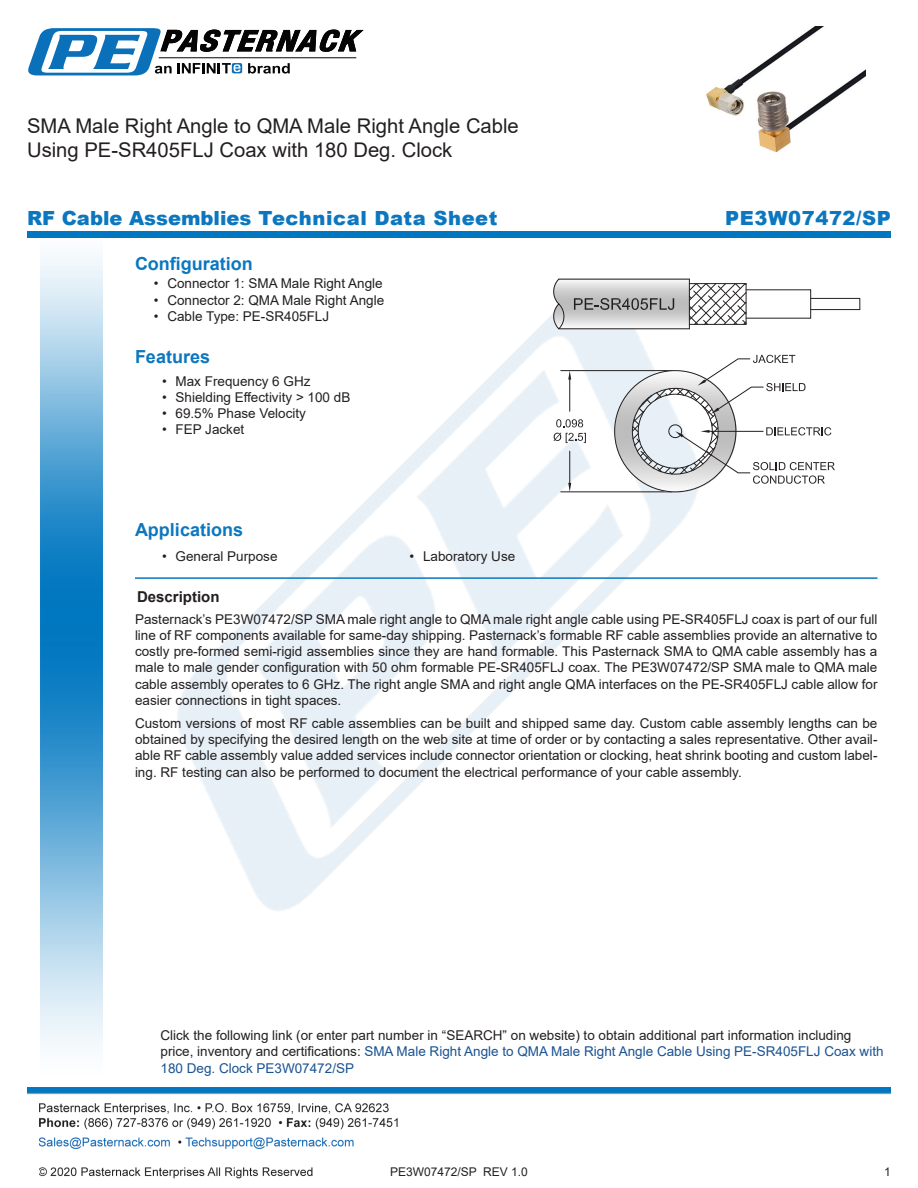
<style>
.page{position:relative;width:918px;height:1188px;background:#fff}
.page>*{position:absolute;margin:0;border:0;box-sizing:border-box;transform-origin:0 0}
.Web_Description_Para{font:20.25px/24.3px "Arial";color:#231f20}
.t1{font:900 19.5px "Arial";letter-spacing:.01em;color:#0c77be}
.t2{font:900 19.5px "Arial";letter-spacing:.03em;color:#0c77be}
.Head1{font:700 18px "Arial";color:#0c77be}
.Head1-2{font:700 15px "Arial";color:#231f20}
.MarketingDescription{font:13.5px/16.2px "Arial";color:#231f20;text-align:justify}
.Description_and_PN_L{font:13.5px/16.2px "Arial";color:#231f20}
.t3{font:12px "Arial";color:#231f20}
.s1{color:#1a5392}
</style>
<div class="page">
<img style="left:39px;top:1103px;width:359px;height:76px">
<img style="left:102px;top:255px;width:710px;height:715px">
<img style="left:27px;top:1088px;width:864px;height:7px">
<img style="left:40px;top:237px;width:62px;height:811px">
<div style="left:27px;top:231px;width:864px;height:6px;background:#0177c0"></div>
<svg style="left:28px;top:28px;width:336px;height:47px"></svg>
<hr style="left:135px;top:577px;width:743px;height:2px;background:#0c77be">
<hr style="left:561px;top:492px;width:111px;height:1px;background:#231f20">
<img style="left:553px;top:279px;width:184px;height:213px">
<hr style="left:559px;top:329px;width:130px;height:1px;background:#231f20">
<hr style="left:559px;top:279px;width:130px;height:1px;background:#231f20">
<hr style="left:746px;top:318px;width:65px;height:1px;background:#231f20">
<hr style="left:746px;top:290px;width:65px;height:1px;background:#231f20">
<svg style="left:690px;top:284px;width:56px;height:40px"></svg>
<hr style="left:746px;top:284px;width:1px;height:40px;background:#231f20">
<hr style="left:689px;top:279px;width:1px;height:50px;background:#231f20">
<hr style="left:689px;top:324px;width:57px;height:1px;background:#231f20">
<hr style="left:689px;top:283px;width:57px;height:1px;background:#231f20">
<svg style="left:810px;top:290px;width:50px;height:28px"></svg>
<svg style="left:614px;top:355px;width:221px;height:137px"></svg>
<svg style="left:552px;top:279px;width:13px;height:50px"></svg>
<svg style="left:574px;top:298px;width:100px;height:13px"></svg>
<img style="left:706px;top:27px;width:160px;height:126px">
<h1 class="Web_Description_Para" style="left:27px;top:114px;width:493px">SMA Male Right Angle to QMA Male Right Angle Cable<br>Using PE-SR405FLJ Coax with 180 Deg. Clock</h1>
<p class="t1" style="left:27px;top:204px;width:472px">RF Cable Assemblies Technical Data Sheet</p>
<p class="t2" style="left:725px;top:204px;width:167px">PE3W07472/SP</p>
<p class="Head1" style="left:135px;top:251px;width:119px">Configuration</p>
<p class="MarketingDescription" style="left:154px;top:276px;width:230px">• Connector 1: SMA Male Right Angle</p>
<p class="MarketingDescription" style="left:154px;top:292px;width:232px">• Connector 2: QMA Male Right Angle</p>
<p class="MarketingDescription" style="left:154px;top:308px;width:177px">• Cable Type: PE-SR405FLJ</p>
<p class="Head1" style="left:135px;top:344px;width:77px">Features</p>
<p class="MarketingDescription" style="left:162px;top:373px;width:150px">• Max Frequency 6 GHz</p>
<p class="MarketingDescription" style="left:162px;top:389px;width:190px">• Shielding Effectivity &gt; 100 dB</p>
<p class="MarketingDescription" style="left:162px;top:405px;width:146px">• 69.5% Phase Velocity</p>
<p class="MarketingDescription" style="left:162px;top:421px;width:84px">• FEP Jacket</p>
<p class="Head1" style="left:135px;top:517px;width:110px">Applications</p>
<p class="MarketingDescription" style="left:162px;top:548px;width:117px">• General Purpose</p>
<p class="MarketingDescription" style="left:410px;top:548px;width:107px">• Laboratory Use</p>
<p class="Head1-2" style="left:137px;top:586px;width:84px">Description</p>
<p class="MarketingDescription" style="left:135px;top:611px;width:744px">Pasternack’s PE3W07472/SP SMA male right angle to QMA male right angle cable using PE-SR405FLJ coax is part of our full line of RF components available for same-day shipping. Pasternack’s formable RF cable assemblies provide an alternative to costly pre-formed semi-rigid assemblies since they are hand formable. This Pasternack SMA to QMA cable assembly has a male to male gender configuration with 50 ohm formable PE-SR405FLJ coax. The PE3W07472/SP SMA male to QMA male cable assembly operates to 6 GHz. The right angle SMA and right angle QMA interfaces on the PE-SR405FLJ cable allow for easier connections in tight spaces.</p>
<p class="MarketingDescription" style="left:135px;top:715px;width:744px">Custom versions of most RF cable assemblies can be built and shipped same day. Custom cable assembly lengths can be obtained by specifying the desired length on the web site at time of order or by contacting a sales representative. Other avail&shy;able RF cable assembly value added services include connector orientation or clocking, heat shrink booting and custom label&shy;ing. RF testing can also be performed to document the electrical performance of your cable assembly.</p>
<p class="Description_and_PN_L" style="left:160px;top:1027px;width:725px">Click the following link (or enter part number in “SEARCH” on website) to obtain additional part information including price, inventory and certifications: <span class="s1">SMA Male Right Angle to QMA Male Right Angle Cable Using PE-SR405FLJ Coax with<br>180 Deg. Clock PE3W07472/SP</span></p>
<p class="t3" style="left:390px;top:1163px;width:139px">PE3W07472/SP REV 1.0</p>
<p class="t3" style="left:884px;top:1164px;width:8px">1</p>
</div>
